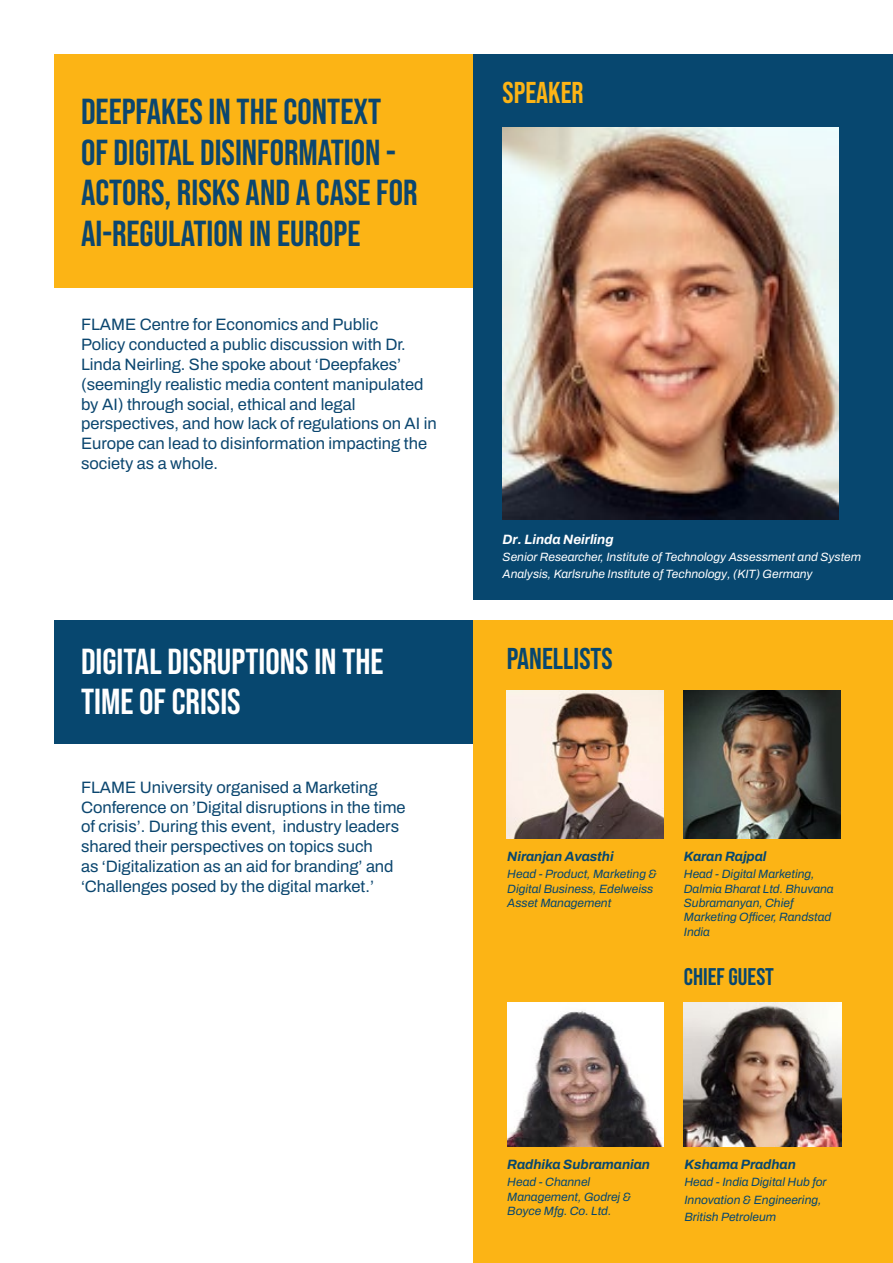
<style>
.page{position:relative;width:893px;height:1263px;background:#fff}
.page>*{position:absolute;margin:0;border:0;box-sizing:border-box;transform-origin:0 0}
.t1{font:36px/40.5px "Bebas Neue";color:#0b466f}
.t2{font:36px/40.5px "Bebas Neue";color:#fff}
.t3{font:30px "Bebas Neue";color:#07476f}
.t4{font:30px "Bebas Neue";color:#fcb415}
.t5{font:24px "Bebas Neue";color:#07476f}
.t6{font:16.5px/19.8px "Archivo";color:#0b466f}
.t7{font:italic 700 13.5px "Archivo";color:#07476f}
.t8{font:italic 700 13.5px "Archivo";color:#fff}
.t9{font:italic 12px/14.4px "Archivo";color:#07476f}
.t10{font:italic 12px/17.4px "Archivo";color:#fff}
</style>
<div class="page">
<div style="left:54px;top:620px;width:419px;height:124px;background:#07476f"></div>
<div style="left:54px;top:54px;width:419px;height:234px;background:#fcb415"></div>
<div style="left:473px;top:54px;width:420px;height:546px;background:#07476f"></div>
<div style="left:473px;top:620px;width:420px;height:643px;background:#fcb415"></div>
<img style="left:502px;top:128px;width:337px;height:391px">
<img style="left:507px;top:691px;width:157px;height:147px">
<img style="left:683px;top:691px;width:157px;height:147px">
<img style="left:507px;top:1002px;width:157px;height:144px">
<img style="left:684px;top:1002px;width:157px;height:144px">
<h1 class="t1" style="left:81px;top:91px;width:338px">DEEPFAKES IN THE CONTEXT<br>OF DIGITAL DISINFORMATION -<br>ACTORS, RISKS AND A CASE FOR<br>AI-REGULATION IN EUROPE</h1>
<p class="t6" style="left:81px;top:315px;width:357px">FLAME Centre for Economics and Public<br>Policy conducted a public discussion with Dr.<br>Linda Neirling. She spoke about ‘Deepfakes’ (seemingly realistic media content manipulated by AI) through social, ethical and legal perspectives, and how lack of regulations on AI in Europe can lead to disinformation impacting the society as a whole.</p>
<h1 class="t2" style="left:81px;top:641px;width:304px">DIGITAL DISRUPTIONS IN THE<br>TIME OF CRISIS</h1>
<p class="t6" style="left:81px;top:777px;width:326px">FLAME University organised a Marketing Conference on ’Digital disruptions in the time of crisis’. During this event, industry leaders shared their perspectives on topics such<br>as ‘Digitalization as an aid for branding’ and ‘Challenges posed by the digital market.’</p>
<h2 class="t4" style="left:503px;top:76px;width:83px">SPEAKER</h2>
<p class="t8" style="left:503px;top:529px;width:112px">Dr. Linda Neirling</p>
<p class="t10" style="left:503px;top:548px;width:360px">Senior Researcher, Institute of Technology Assessment and System<br>Analysis, Karlsruhe Institute of Technology, (KIT) Germany</p>
<h2 class="t3" style="left:507px;top:642px;width:107px">PANELLISTS</h2>
<p class="t7" style="left:507px;top:846px;width:108px">Niranjan Avasthi</p>
<p class="t9" style="left:507px;top:867px;width:151px">Head - Product, Marketing &amp;<br>Digital Business, Edelweiss<br>Asset Management</p>
<p class="t7" style="left:684px;top:846px;width:84px">Karan Rajpal</p>
<p class="t9" style="left:684px;top:867px;width:151px">Head - Digital Marketing,<br>Dalmia Bharat Ltd. Bhuvana<br>Subramanyan, Chief<br>Marketing Officer, Randstad<br>India</p>
<h3 class="t5" style="left:684px;top:963px;width:92px">CHIEF GUEST</h3>
<p class="t7" style="left:507px;top:1154px;width:144px">Radhika Subramanian</p>
<p class="t9" style="left:507px;top:1175px;width:125px">Head - Channel<br>Management, Godrej &amp;<br>Boyce Mfg. Co. Ltd.</p>
<p class="t7" style="left:684px;top:1154px;width:113px">Kshama Pradhan</p>
<p class="t9" style="left:684px;top:1173px;width:144px;line-height:17.4px">Head - India Digital Hub for<br>Innovation &amp; Engineering,<br>British Petroleum</p>
</div>
